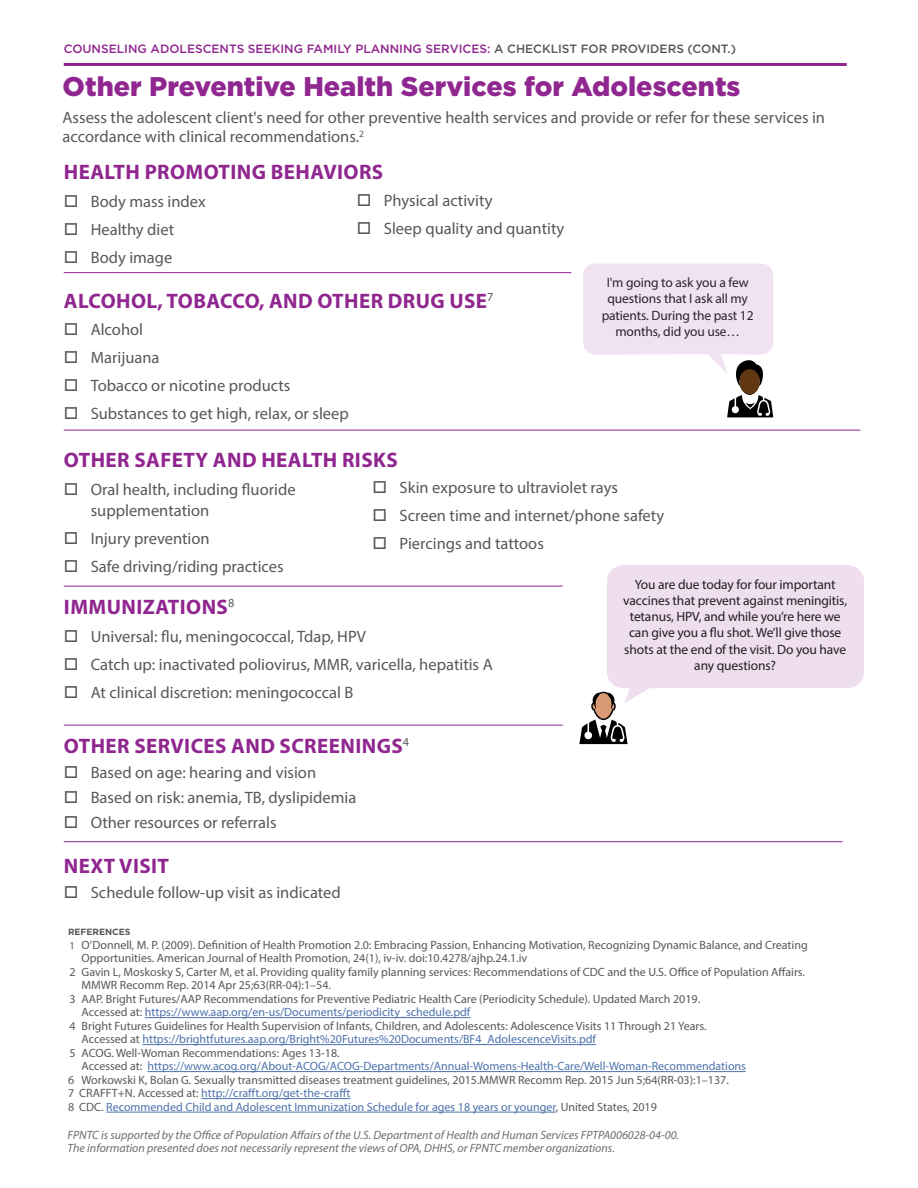
<style>
.page{position:relative;width:918px;height:1188px;background:#fff}
.page>*{position:absolute;margin:0;border:0;box-sizing:border-box;transform-origin:0 0}
.t1{font:900 27px "Gotham";color:#90268f}
.t2{font:700 21px "Myriad Pro";letter-spacing:.02em;color:#90268f}
.t3{font:16.5px/27.8px "Myriad Pro";color:#57585a}
.t4{font:13.5px/16.2px "Myriad Pro";letter-spacing:-.01em;color:#231f20;text-align:center}
.t5{font:12px "Myriad Pro";color:#57585a}
.t6{font:12px "Myriad Pro";color:#4d72ac}
.t7{font:italic 12px/13.5px "Myriad Pro";color:#6c6d70}
.t8{font:500 12px "Gotham";color:#90268f}
.t9{font:700 9px "Gotham";color:#57585a}
.s1{color:#57585a}
.s2{font-size:10.5px}
</style>
<div class="page">
<hr style="left:64px;top:586px;width:499px;height:1px;background:#90268f">
<hr style="left:64px;top:272px;width:507px;height:1px;background:#90268f">
<hr style="left:64px;top:725px;width:499px;height:1px;background:#90268f">
<hr style="left:64px;top:430px;width:796px;height:1px;background:#90268f">
<hr style="left:64px;top:841px;width:779px;height:1px;background:#90268f">
<hr style="left:64px;top:63px;width:783px;height:3px;background:#90268f">
<hr style="left:145px;top:1017px;width:325px;height:1px;background:#4d72ac">
<hr style="left:142px;top:1044px;width:454px;height:1px;background:#4d72ac">
<hr style="left:147px;top:1071px;width:599px;height:1px;background:#4d72ac">
<hr style="left:201px;top:1098px;width:149px;height:1px;background:#4d72ac">
<hr style="left:106px;top:1112px;width:450px;height:1px;background:#4d72ac">
<svg style="left:579px;top:565px;width:285px;height:179px"></svg>
<svg style="left:583px;top:264px;width:190px;height:153px"></svg>
<p class="t8" style="left:64px;top:41px;width:674px">COUNSELING ADOLESCENTS SEEKING FAMILY PLANNING SERVICES: <span class="s1">A CHECKLIST FOR PROVIDERS (CONT.)</span></p>
<h1 class="t1" style="left:63px;top:68px;width:679px">Other Preventive Health Services for Adolescents</h1>
<h3 class="t3" style="left:63px;top:107px;width:764px;line-height:19.8px">Assess the adolescent client's need for other preventive health services and provide or refer for these services in accordance with clinical recommendations.<sup>2</sup></h3>
<h2 class="t2" style="left:64px;top:159px;width:321px">HEALTH PROMOTING BEHAVIORS</h2>
<h3 class="t3" style="left:91px;top:188px;width:117px">Body mass index</h3>
<h3 class="t3" style="left:384px;top:186px;width:110px">Physical activity</h3>
<h3 class="t3" style="left:91px;top:215px;width:85px">Healthy diet</h3>
<h3 class="t3" style="left:384px;top:214px;width:182px">Sleep quality and quantity</h3>
<h3 class="t3" style="left:91px;top:243px;width:83px">Body image</h3>
<h2 class="t2" style="left:64px;top:287px;width:431px">ALCOHOL, TOBACCO, AND OTHER DRUG USE<sup>7</sup></h2>
<h3 class="t3" style="left:91px;top:316px;width:260px">Alcohol<br>Marijuana<br>Tobacco or nicotine products<br>Substances to get high, relax, or sleep</h3>
<h2 class="t2" style="left:64px;top:446px;width:335px">OTHER SAFETY AND HEALTH RISKS</h2>
<h3 class="t3" style="left:91px;top:479px;width:206px;line-height:21px">Oral health, including fluoride supplementation</h3>
<h3 class="t3" style="left:91px;top:524px;width:195px">Injury prevention<br>Safe driving/riding practices</h3>
<h2 class="t2" style="left:64px;top:594px;width:172px">IMMUNIZATIONS<sup>8</sup></h2>
<h3 class="t3" style="left:91px;top:622px;width:404px">Universal: flu, meningococcal, Tdap, HPV<br>Catch up: inactivated poliovirus, MMR, varicella, hepatitis A<br>At clinical discretion: meningococcal B</h3>
<h2 class="t2" style="left:64px;top:733px;width:347px">OTHER SERVICES AND SCREENINGS<sup>4</sup></h2>
<h3 class="t3" style="left:91px;top:760px;width:267px;line-height:24.8px">Based on age: hearing and vision<br>Based on risk: anemia, TB, dyslipidemia<br>Other resources or referrals</h3>
<h2 class="t2" style="left:64px;top:852px;width:107px">NEXT VISIT</h2>
<h3 class="t3" style="left:91px;top:878px;width:252px">Schedule follow-up visit as indicated</h3>
<p class="t9" style="left:68px;top:926px;width:64px">REFERENCES</p>
<p class="t5" style="left:70px;top:937px;width:740px"><span class="s2">1</span> O’Donnell, M. P. (2009). Definition of Health Promotion 2.0: Embracing Passion, Enhancing Motivation, Recognizing Dynamic Balance, and Creating</p>
<p class="t5" style="left:82px;top:951px;width:447px">Opportunities. American Journal of Health Promotion, 24(1), iv-iv. doi:10.4278/ajhp.24.1.iv</p>
<p class="t5" style="left:70px;top:964px;width:737px">2 Gavin L, Moskosky S, Carter M, et al. Providing quality family planning services: Recommendations of CDC and the U.S. Office of Population Affairs.</p>
<p class="t5" style="left:82px;top:978px;width:251px">MMWR Recomm Rep. 2014 Apr 25;63(RR-04):1–54.</p>
<p class="t5" style="left:70px;top:991px;width:632px">3 AAP. Bright Futures/AAP Recommendations for Preventive Pediatric Health Care (Periodicity Schedule). Updated March 2019.</p>
<p class="t6" style="left:82px;top:1005px;width:390px"><span class="s1">Accessed at:</span> https://www.aap.org/en-us/Documents/periodicity_schedule.pdf</p>
<p class="t5" style="left:70px;top:1018px;width:639px">4 Bright Futures Guidelines for Health Supervision of Infants, Children, and Adolescents: Adolescence Visits 11 Through 21 Years.</p>
<p class="t6" style="left:82px;top:1032px;width:516px"><span class="s1">Accessed at</span> https://brightfutures.aap.org/Bright%20Futures%20Documents/BF4_AdolescenceVisits.pdf</p>
<p class="t5" style="left:70px;top:1045px;width:272px">5 ACOG. Well-Woman Recommendations: Ages 13-18.</p>
<p class="t6" style="left:82px;top:1059px;width:666px"><span class="s1">Accessed at:</span> https://www.acog.org/About-ACOG/ACOG-Departments/Annual-Womens-Health-Care/Well-Woman-Recommendations</p>
<p class="t5" style="left:68px;top:1072px;width:662px">6 Workowski K, Bolan G. Sexually transmitted diseases treatment guidelines, 2015.MMWR Recomm Rep. 2015 Jun 5;64(RR-03):1–137.</p>
<p class="t6" style="left:68px;top:1086px;width:284px"><span class="s1">7 CRAFFT+N. Accessed at:</span> http://crafft.org/get-the-crafft</p>
<p class="t6" style="left:68px;top:1099px;width:590px"><span class="s1">8 CDC.</span> Recommended Child and Adolescent Immunization Schedule for ages 18 years or younger<span class="s1">, United States, 2019</span></p>
<p class="t4" style="left:602px;top:274px;width:153px">I'm going to ask you a few questions that I ask all my patients. During the past 12 months, did you use…</p>
<h3 class="t3" style="left:400px;top:474px;width:266px">Skin exposure to ultraviolet rays<br>Screen time and internet/phone safety<br>Piercings and tattoos</h3>
<p class="t4" style="left:623px;top:576px;width:225px">You are due today for four important vaccines that prevent against meningitis, tetanus, HPV, and while you’re here we can give you a flu shot. We’ll give those shots at the end of the visit. Do you have any questions?</p>
<p class="t7" style="left:68px;top:1128px;width:613px">FPNTC is supported by the Office of Population Affairs of the U.S. Department of Health and Human Services FPTPA006028-04-00.<br>The information presented does not necessarily represent the views of OPA, DHHS, or FPNTC member organizations.</p>
</div>
